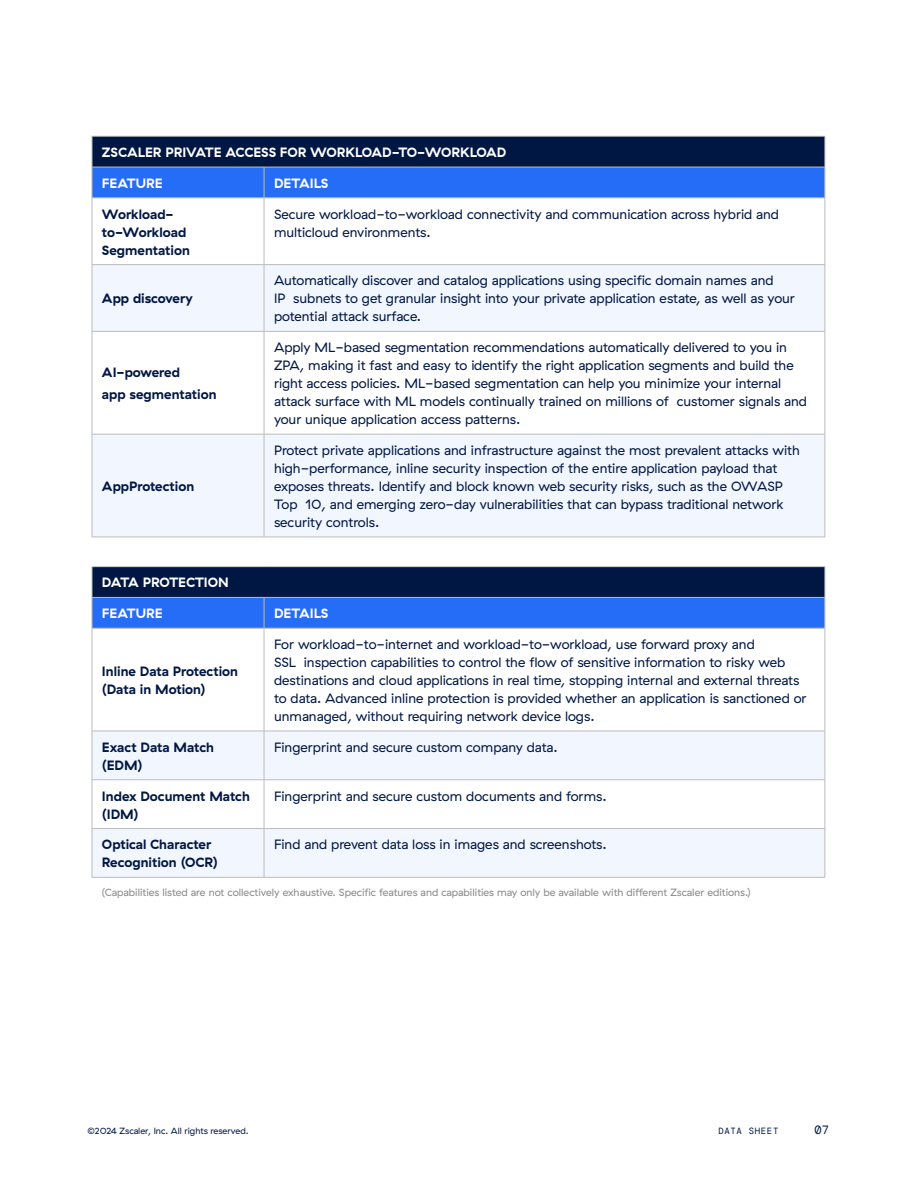
<style>
.page{position:relative;width:918px;height:1188px;background:#fff}
.page>*{position:absolute;margin:0;border:0;box-sizing:border-box;transform-origin:0 0}
.t1{font:13.5px/18px "GT Haptik ZS";color:#001744}
.t2{font:700 13.5px/18px "GT Haptik ZS";color:#001744}
.t3{font:700 13.5px "GT Haptik ZS";color:#fff}
.t4{font:12px "DM Mono";color:#001744}
.t5{font:10.5px "GT Haptik ZS";color:#898989}
.t6{font:9px "GT Haptik ZS";color:#001744}
.t7{font:9px "DM Mono";letter-spacing:.075em;color:#001744}
</style>
<div class="page">
<div style="left:92px;top:567px;width:733px;height:30px;background:#001744"></div>
<div style="left:93px;top:598px;width:732px;height:30px;background:#256cf7"></div>
<svg style="left:93px;top:732px;width:732px;height:145px;fill:#f2f6fe"></svg>
<hr style="left:92px;top:566px;width:172px;height:1px;background:#bcbcbc">
<hr style="left:92px;top:567px;width:1px;height:30px;background:#bcbcbc">
<hr style="left:264px;top:566px;width:561px;height:1px;background:#bcbcbc">
<hr style="left:825px;top:567px;width:1px;height:30px;background:#bcbcbc">
<hr style="left:92px;top:597px;width:172px;height:1px;background:#bcbcbc">
<hr style="left:92px;top:598px;width:1px;height:30px;background:#bcbcbc">
<hr style="left:264px;top:597px;width:561px;height:1px;background:#bcbcbc">
<hr style="left:264px;top:598px;width:1px;height:30px;background:#bcbcbc">
<hr style="left:825px;top:598px;width:1px;height:30px;background:#bcbcbc">
<hr style="left:92px;top:628px;width:172px;height:1px;background:#bcbcbc">
<hr style="left:264px;top:628px;width:561px;height:1px;background:#bcbcbc">
<hr style="left:92px;top:628px;width:1px;height:103px;background:#bcbcbc">
<hr style="left:264px;top:628px;width:1px;height:103px;background:#bcbcbc">
<hr style="left:825px;top:628px;width:1px;height:103px;background:#bcbcbc">
<hr style="left:92px;top:780px;width:1px;height:48px;background:#bcbcbc">
<hr style="left:264px;top:780px;width:1px;height:48px;background:#bcbcbc">
<hr style="left:825px;top:780px;width:1px;height:48px;background:#bcbcbc">
<hr style="left:92px;top:731px;width:172px;height:1px;background:#bcbcbc">
<hr style="left:92px;top:731px;width:1px;height:49px;background:#bcbcbc">
<hr style="left:92px;top:780px;width:172px;height:1px;background:#bcbcbc">
<hr style="left:264px;top:731px;width:561px;height:1px;background:#bcbcbc">
<hr style="left:264px;top:731px;width:1px;height:49px;background:#bcbcbc">
<hr style="left:825px;top:731px;width:1px;height:49px;background:#bcbcbc">
<hr style="left:264px;top:780px;width:561px;height:1px;background:#bcbcbc">
<hr style="left:92px;top:828px;width:172px;height:1px;background:#bcbcbc">
<hr style="left:92px;top:829px;width:1px;height:48px;background:#bcbcbc">
<hr style="left:92px;top:877px;width:172px;height:1px;background:#bcbcbc">
<hr style="left:264px;top:828px;width:561px;height:1px;background:#bcbcbc">
<hr style="left:264px;top:829px;width:1px;height:48px;background:#bcbcbc">
<hr style="left:825px;top:829px;width:1px;height:48px;background:#bcbcbc">
<hr style="left:264px;top:877px;width:561px;height:1px;background:#bcbcbc">
<div style="left:92px;top:136px;width:733px;height:31px;background:#001744"></div>
<div style="left:93px;top:168px;width:732px;height:30px;background:#256cf7"></div>
<svg style="left:93px;top:265px;width:732px;height:272px;fill:#f2f6fe"></svg>
<hr style="left:92px;top:136px;width:1px;height:31px;background:#bcbcbc">
<hr style="left:825px;top:136px;width:1px;height:31px;background:#bcbcbc">
<hr style="left:92px;top:167px;width:172px;height:1px;background:#bcbcbc">
<hr style="left:92px;top:167px;width:1px;height:31px;background:#bcbcbc">
<hr style="left:264px;top:167px;width:561px;height:1px;background:#bcbcbc">
<hr style="left:264px;top:167px;width:1px;height:31px;background:#bcbcbc">
<hr style="left:825px;top:167px;width:1px;height:31px;background:#bcbcbc">
<hr style="left:92px;top:198px;width:172px;height:1px;background:#bcbcbc">
<hr style="left:92px;top:198px;width:1px;height:66px;background:#bcbcbc">
<hr style="left:264px;top:198px;width:561px;height:1px;background:#bcbcbc">
<hr style="left:264px;top:198px;width:1px;height:66px;background:#bcbcbc">
<hr style="left:825px;top:198px;width:1px;height:66px;background:#bcbcbc">
<hr style="left:92px;top:264px;width:172px;height:1px;background:#bcbcbc">
<hr style="left:92px;top:265px;width:1px;height:66px;background:#bcbcbc">
<hr style="left:264px;top:264px;width:561px;height:1px;background:#bcbcbc">
<hr style="left:264px;top:265px;width:1px;height:66px;background:#bcbcbc">
<hr style="left:825px;top:265px;width:1px;height:66px;background:#bcbcbc">
<hr style="left:92px;top:331px;width:172px;height:1px;background:#bcbcbc">
<hr style="left:92px;top:332px;width:1px;height:102px;background:#bcbcbc">
<hr style="left:264px;top:331px;width:561px;height:1px;background:#bcbcbc">
<hr style="left:264px;top:332px;width:1px;height:102px;background:#bcbcbc">
<hr style="left:825px;top:332px;width:1px;height:102px;background:#bcbcbc">
<hr style="left:92px;top:434px;width:172px;height:1px;background:#bcbcbc">
<hr style="left:92px;top:434px;width:1px;height:103px;background:#bcbcbc">
<hr style="left:264px;top:434px;width:561px;height:1px;background:#bcbcbc">
<hr style="left:264px;top:434px;width:1px;height:103px;background:#bcbcbc">
<hr style="left:825px;top:434px;width:1px;height:103px;background:#bcbcbc">
<hr style="left:92px;top:537px;width:172px;height:1px;background:#bcbcbc">
<hr style="left:264px;top:537px;width:561px;height:1px;background:#bcbcbc">
<hr style="left:92px;top:136px;width:172px;height:1px;background:#bcbcbc">
<hr style="left:264px;top:136px;width:561px;height:1px;background:#bcbcbc">
<p class="t3" style="left:102px;top:144px;width:406px">ZSCALER PRIVATE ACCESS FOR WORKLOAD-TO-WORKLOAD</p>
<p class="t3" style="left:102px;top:175px;width:62px">FEATURE</p>
<p class="t3" style="left:274px;top:175px;width:56px">DETAILS</p>
<p class="t2" style="left:102px;top:205px;width:90px">Workload&shy;to-Workload<br>Segmentation</p>
<p class="t1" style="left:274px;top:205px;width:506px">Secure workload-to-workload connectivity and communication across hybrid and multicloud environments.</p>
<p class="t2" style="left:102px;top:290px;width:92px">App discovery</p>
<p class="t1" style="left:274px;top:272px;width:522px">Automatically discover and catalog applications using specific domain names and<br>IP subnets to get granular insight into your private application estate, as well as your potential attack surface.</p>
<p class="t2" style="left:102px;top:361px;width:116px;line-height:22.4px">AI-powered<br>app segmentation</p>
<p class="t2" style="left:102px;top:477px;width:94px">AppProtection</p>
<p class="t1" style="left:274px;top:339px;width:535px">Apply ML-based segmentation recommendations automatically delivered to you in ZPA, making it fast and easy to identify the right application segments and build the right access policies. ML-based segmentation can help you minimize your internal attack surface with ML models continually trained on millions of customer signals and your unique application access patterns.</p>
<p class="t1" style="left:274px;top:441px;width:527px">Protect private applications and infrastructure against the most prevalent attacks with high-performance, inline security inspection of the entire application payload that exposes threats. Identify and block known web security risks, such as the OWASP Top 10, and emerging zero-day vulnerabilities that can bypass traditional network security controls.</p>
<p class="t3" style="left:102px;top:575px;width:128px">DATA PROTECTION</p>
<p class="t3" style="left:102px;top:605px;width:62px">FEATURE</p>
<p class="t3" style="left:274px;top:605px;width:56px">DETAILS</p>
<p class="t2" style="left:102px;top:662px;width:138px">Inline Data Protection (Data in Motion)</p>
<p class="t1" style="left:274px;top:635px;width:534px">For workload-to-internet and workload-to-workload, use forward proxy and<br>SSL inspection capabilities to control the flow of sensitive information to risky web destinations and cloud applications in real time, stopping internal and external threats to data. Advanced inline protection is provided whether an application is sanctioned or unmanaged, without requiring network device logs.</p>
<p class="t2" style="left:102px;top:738px;width:114px">Exact Data Match (EDM)</p>
<p class="t1" style="left:274px;top:738px;width:285px">Fingerprint and secure custom company data.</p>
<p class="t2" style="left:102px;top:787px;width:149px">Index Document Match (IDM)</p>
<p class="t1" style="left:274px;top:787px;width:334px">Fingerprint and secure custom documents and forms.</p>
<p class="t2" style="left:102px;top:836px;width:117px">Optical Character<br>Recognition (OCR)</p>
<p class="t1" style="left:274px;top:836px;width:334px">Find and prevent data loss in images and screenshots.</p>
<p class="t5" style="left:102px;top:886px;width:650px">(Capabilities listed are not collectively exhaustive. Specific features and capabilities may only be available with different Zscaler editions.)</p>
<p class="t6" style="left:87px;top:1126px;width:163px">©2024 Zscaler, Inc. All rights reserved.</p>
<p class="t7" style="left:718px;top:1125px;width:62px">DATA SHEET</p>
<p class="t4" style="left:815px;top:1122px;width:16px">07</p>
</div>
